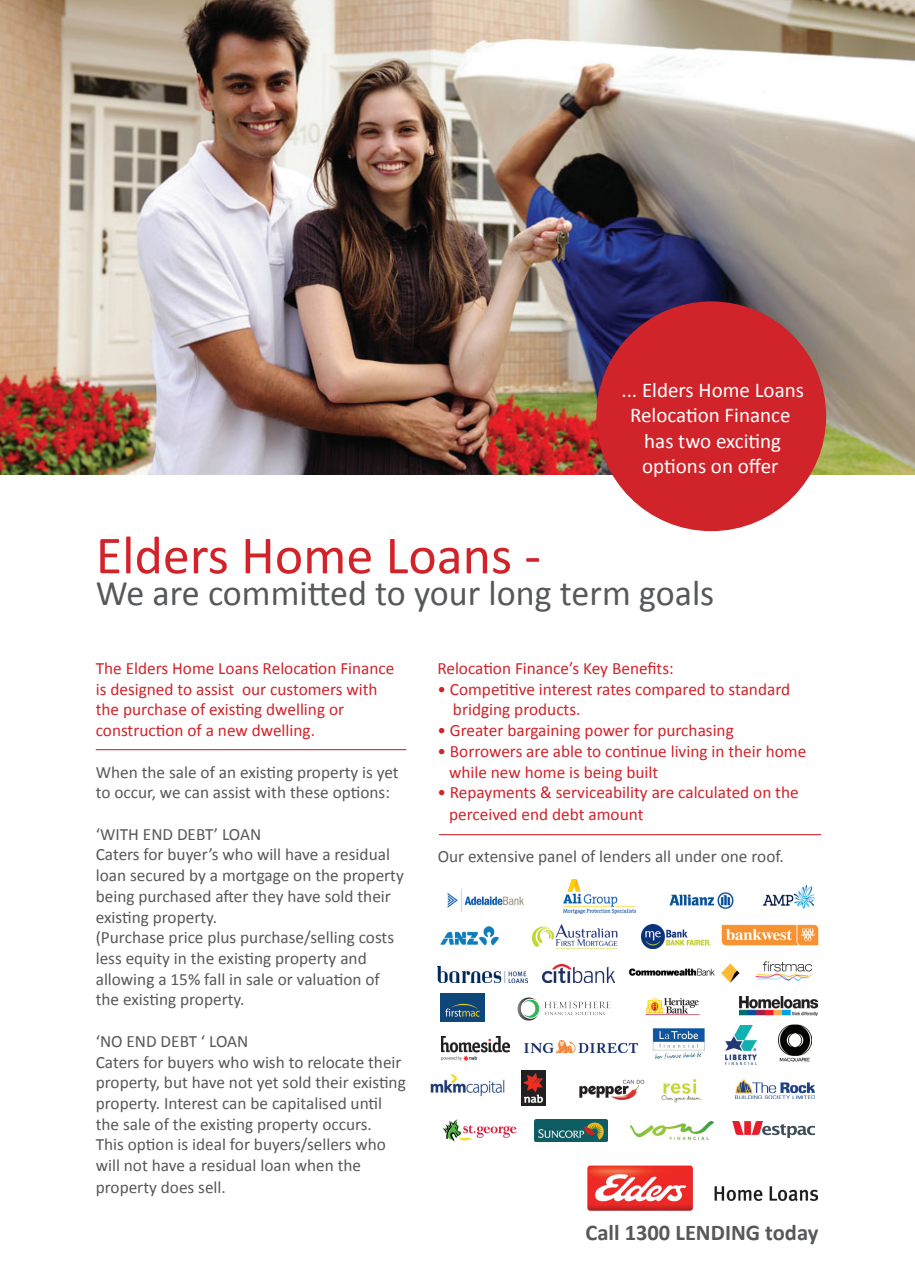
<style>
.page{position:relative;width:915px;height:1285px;background:#fff}
.page>*{position:absolute;margin:0;border:0;box-sizing:border-box;transform-origin:0 0}
.t1{font:54px "Calibri";color:#d1232a}
.t2{font:36px "Calibri";color:#57585a}
.t3{font:700 22.5px "Calibri";color:#57585a}
.t4{font:21px/25.2px "Calibri";color:#fff;text-align:center}
.t5{font:17.25px/20.7px "Calibri";color:#57585a}
.t6{font:17.25px/20.7px "Calibri";color:#d1232a}
</style>
<div class="page">
<img style="left:0;top:0;width:914px;height:474px">
<div style="left:596px;top:301px;width:229px;height:230px;background:#d1232a;border-radius:50%"></div>
<img style="left:447px;top:889px;width:77px;height:23px">
<img style="left:531px;top:924px;width:87px;height:25px">
<img style="left:763px;top:885px;width:52px;height:24px">
<img style="left:440px;top:926px;width:59px;height:20px">
<img style="left:669px;top:892px;width:65px;height:17px">
<img style="left:563px;top:879px;width:72px;height:34px">
<img style="left:437px;top:966px;width:90px;height:15px">
<img style="left:721px;top:924px;width:97px;height:21px">
<img style="left:628px;top:963px;width:112px;height:20px">
<img style="left:542px;top:964px;width:72px;height:18px">
<img style="left:440px;top:993px;width:44px;height:28px">
<img style="left:755px;top:961px;width:57px;height:20px">
<img style="left:441px;top:1036px;width:68px;height:24px">
<img style="left:517px;top:997px;width:93px;height:23px">
<img style="left:645px;top:997px;width:55px;height:19px">
<img style="left:739px;top:996px;width:78px;height:18px">
<img style="left:524px;top:1040px;width:113px;height:12px">
<img style="left:652px;top:1028px;width:53px;height:32px">
<img style="left:725px;top:1025px;width:30px;height:39px">
<img style="left:778px;top:1024px;width:33px;height:38px">
<img style="left:641px;top:924px;width:70px;height:23px">
<img style="left:430px;top:1074px;width:75px;height:23px">
<img style="left:521px;top:1070px;width:24px;height:35px">
<img style="left:579px;top:1079px;width:66px;height:21px">
<img style="left:661px;top:1079px;width:40px;height:23px">
<img style="left:735px;top:1079px;width:79px;height:19px">
<img style="left:443px;top:1119px;width:74px;height:23px">
<img style="left:534px;top:1119px;width:73px;height:22px">
<img style="left:630px;top:1121px;width:83px;height:18px">
<img style="left:732px;top:1121px;width:82px;height:16px">
<hr style="left:96px;top:749px;width:310px;height:1px;background:#d1232a">
<hr style="left:439px;top:834px;width:381px;height:1px;background:#d1232a">
<img style="left:587px;top:1165px;width:230px;height:46px">
<p class="t4" style="left:621px;top:376px;width:184px">... Elders Home Loans<br>Relocation Finance has two exciting options on offer</p>
<h1 class="t1" style="left:96px;top:521px;width:446px">Elders Home Loans -</h1>
<h2 class="t2" style="left:96px;top:570px;width:620px">We are committed to your long term goals</h2>
<p class="t6" style="left:96px;top:657px;width:300px">The Elders Home Loans Relocation Finance is designed to assist our customers with the purchase of existing dwelling or construction of a new dwelling.</p>
<p class="t5" style="left:96px;top:760px;width:304px">When the sale of an existing property is yet to occur, we can assist with these options:</p>
<p class="t5" style="left:96px;top:822px;width:309px">‘WITH END DEBT’ LOAN<br>Caters for buyer’s who will have a residual loan secured by a mortgage on the property being purchased after they have sold their existing property.<br>(Purchase price plus purchase/selling costs less equity in the existing property and allowing a 15% fall in sale or valuation of the existing property.</p>
<p class="t5" style="left:96px;top:1029px;width:311px">‘NO END DEBT ‘ LOAN<br>Caters for buyers who wish to relocate their property, but have not yet sold their existing property. Interest can be capitalised until the sale of the existing property occurs.<br>This option is ideal for buyers/sellers who will not have a residual loan when the property does sell.</p>
<p class="t6" style="left:437px;top:657px;width:238px">Relocation Finance’s Key Benefits:</p>
<p class="t6" style="left:453px;top:677px;width:338px;text-indent:-16px">• Competitive interest rates compared to standard bridging products.</p>
<p class="t6" style="left:437px;top:719px;width:298px">• Greater bargaining power for purchasing</p>
<p class="t6" style="left:449px;top:739px;width:358px;text-indent:-12px">• Borrowers are able to continue living in their home while new home is being built</p>
<p class="t6" style="left:449px;top:780px;width:351px;line-height:21.6px;text-indent:-12px">• Repayments &amp; serviceability are calculated on the perceived end debt amount</p>
<p class="t5" style="left:437px;top:844px;width:347px">Our extensive panel of lenders all under one roof.</p>
<h3 class="t3" style="left:585px;top:1217px;width:234px">Call 1300 LENDING today</h3>
</div>
